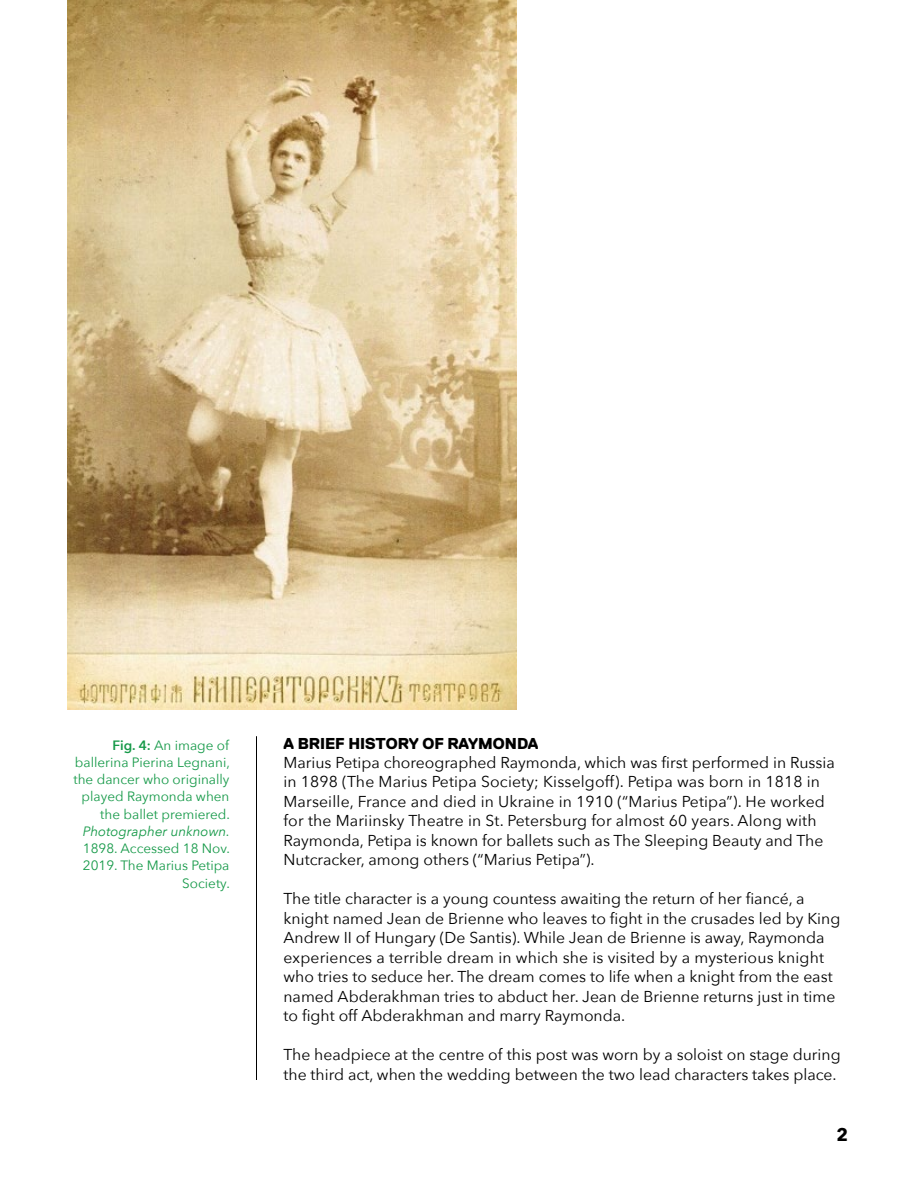
<style>
.page{position:relative;width:918px;height:1188px;background:#fff}
.page>*{position:absolute;margin:0;border:0;box-sizing:border-box;transform-origin:0 0}
.t1{font:700 18px "Avenir Next";color:#000}
.t2{font:15.75px/19.5px "Avenir Next";color:#000}
.t3{font:800 15.75px "Replica Std";color:#000}
.t4{font:13.5px/17.2px "Avenir Next";color:#159948;text-align:justify}
.t5{font:italic 13.5px "Avenir Next";color:#159948}
.s1{font-weight:600}
</style>
<div class="page">
<hr style="left:256px;top:736px;width:1px;height:344px;background:#000">
<img style="left:68px;top:0;width:449px;height:709px">
<p class="t4" style="left:73px;top:736px;width:158px;text-indent:39px"><span class="s1">Fig. 4:</span> An image of ballerina Pierina Legnani, the dancer who originally</p>
<p class="t4" style="left:82px;top:788px;width:149px">played Raymonda when</p>
<p class="t4" style="left:100px;top:805px;width:131px">the ballet premiered.</p>
<p class="t5" style="left:83px;top:820px;width:149px">Photographer unknown.</p>
<p class="t4" style="left:83px;top:839px;width:148px;text-align:right">1898. Accessed 18 Nov.<br>2019. The Marius Petipa<br>Society.</p>
<p class="t3" style="left:284px;top:734px;width:256px">A BRIEF HISTORY OF RAYMONDA</p>
<p class="t2" style="left:284px;top:752px;width:553px">Marius Petipa choreographed Raymonda, which was first performed in Russia in 1898 (The Marius Petipa Society; Kisselgoff). Petipa was born in 1818 in Marseille, France and died in Ukraine in 1910 (“Marius Petipa”). He worked for the Mariinsky Theatre in St. Petersburg for almost 60 years. Along with Raymonda, Petipa is known for ballets such as The Sleeping Beauty and The Nutcracker, among others (“Marius Petipa”).</p>
<p class="t2" style="left:284px;top:889px;width:558px">The title character is a young countess awaiting the return of her fiancé, a knight named Jean de Brienne who leaves to fight in the crusades led by King Andrew II of Hungary (De Santis). While Jean de Brienne is away, Raymonda experiences a terrible dream in which she is visited by a mysterious knight who tries to seduce her. The dream comes to life when a knight from the east named Abderakhman tries to abduct her. Jean de Brienne returns just in time to fight off Abderakhman and marry Raymonda.</p>
<p class="t2" style="left:284px;top:1045px;width:559px">The headpiece at the centre of this post was worn by a soloist on stage during the third act, when the wedding between the two lead characters takes place.</p>
<p class="t1" style="left:836px;top:1119px;width:13px">2</p>
</div>
